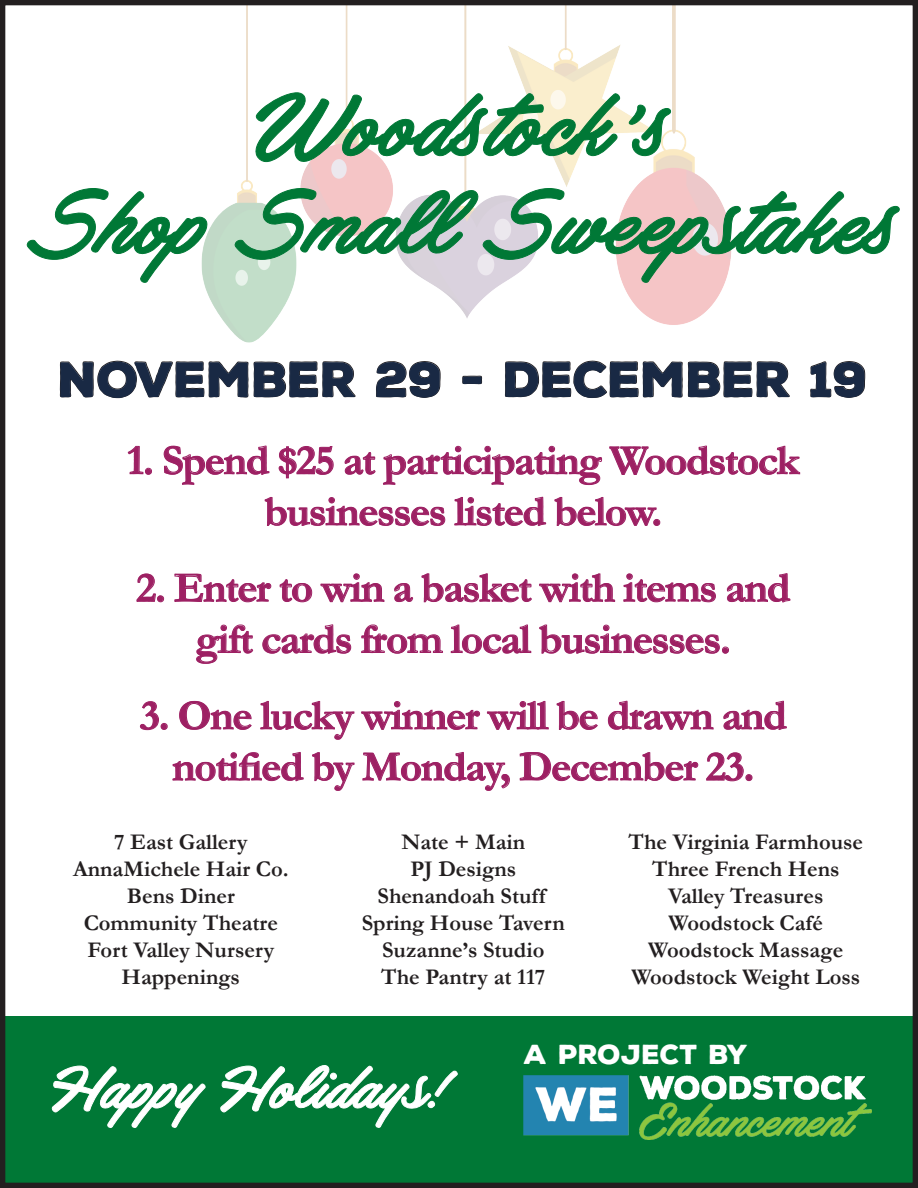
<style>
.page{position:relative;width:918px;height:1188px;background:#fff}
.page>*{position:absolute;margin:0;border:0;box-sizing:border-box;transform-origin:0 0}
.t1{font:102.6px "Haydon Brush";letter-spacing:.02em;color:#007836}
.t2{font:69.3px "Haydon Brush";letter-spacing:.02em;color:#fff}
.t3{font:900 48px "Nexa Rust Sans";letter-spacing:-.01em;color:#192944}
.t4{font:700 42.6px/51.2px "Garamond";letter-spacing:-.03em;color:#9d2063;text-align:center}
.t5{font:900 26.7px "Nexa Rust Sans";color:#fff}
.t6{font:700 22.5px "Garamond";color:#231f20}
</style>
<div class="page">
<div style="left:0;top:1016px;width:918px;height:172px;background:#007836"></div>
<img style="left:204px;top:6px;width:521px;height:337px">
<div style="left:0;top:0;width:918px;height:1188px;border:5px solid #231f20"></div>
<svg style="left:60px;top:360px;width:296px;height:38px"></svg>
<svg style="left:376px;top:361px;width:65px;height:37px"></svg>
<svg style="left:462px;top:375px;width:20px;height:9px"></svg>
<svg style="left:505px;top:360px;width:285px;height:38px"></svg>
<svg style="left:810px;top:361px;width:55px;height:37px"></svg>
<img style="left:523px;top:1075px;width:349px;height:64px">
<svg style="left:255px;top:92px;width:366px;height:72px"></svg>
<svg style="left:628px;top:103px;width:44px;height:54px"></svg>
<svg style="left:27px;top:188px;width:181px;height:95px"></svg>
<svg style="left:235px;top:188px;width:665px;height:95px"></svg>
<svg style="left:51px;top:1065px;width:155px;height:63px"></svg>
<svg style="left:220px;top:1065px;width:238px;height:63px"></svg>
<svg style="left:128px;top:446px;width:24px;height:29px"></svg>
<svg style="left:163px;top:445px;width:107px;height:40px"></svg>
<svg style="left:278px;top:446px;width:56px;height:33px"></svg>
<svg style="left:344px;top:452px;width:32px;height:23px"></svg>
<svg style="left:383px;top:446px;width:219px;height:39px"></svg>
<svg style="left:609px;top:445px;width:191px;height:30px"></svg>
<svg style="left:264px;top:497px;width:182px;height:29px"></svg>
<svg style="left:454px;top:496px;width:92px;height:30px"></svg>
<svg style="left:554px;top:497px;width:107px;height:29px"></svg>
<svg style="left:136px;top:573px;width:28px;height:30px"></svg>
<svg style="left:174px;top:574px;width:98px;height:29px"></svg>
<svg style="left:279px;top:580px;width:33px;height:23px"></svg>
<svg style="left:320px;top:573px;width:65px;height:29px"></svg>
<svg style="left:394px;top:583px;width:19px;height:19px"></svg>
<svg style="left:421px;top:573px;width:111px;height:30px"></svg>
<svg style="left:539px;top:573px;width:76px;height:29px"></svg>
<svg style="left:623px;top:573px;width:93px;height:30px"></svg>
<svg style="left:727px;top:573px;width:64px;height:30px"></svg>
<svg style="left:196px;top:624px;width:57px;height:40px"></svg>
<svg style="left:262px;top:624px;width:89px;height:30px"></svg>
<svg style="left:361px;top:624px;width:82px;height:30px"></svg>
<svg style="left:450px;top:624px;width:82px;height:30px"></svg>
<svg style="left:539px;top:624px;width:190px;height:30px"></svg>
<svg style="left:140px;top:701px;width:28px;height:29px"></svg>
<svg style="left:179px;top:701px;width:73px;height:29px"></svg>
<svg style="left:260px;top:701px;width:95px;height:39px"></svg>
<svg style="left:361px;top:701px;width:119px;height:29px"></svg>
<svg style="left:487px;top:701px;width:62px;height:29px"></svg>
<svg style="left:556px;top:701px;width:42px;height:29px"></svg>
<svg style="left:608px;top:700px;width:106px;height:30px"></svg>
<svg style="left:723px;top:700px;width:64px;height:30px"></svg>
<svg style="left:172px;top:752px;width:132px;height:29px"></svg>
<svg style="left:312px;top:752px;width:43px;height:39px"></svg>
<svg style="left:362px;top:752px;width:148px;height:39px"></svg>
<svg style="left:519px;top:752px;width:180px;height:29px"></svg>
<svg style="left:706px;top:752px;width:47px;height:30px"></svg>
<p class="t1" style="left:256px;top:72px;width:416px">Woodstock’s</p>
<p class="t1" style="left:27px;top:170px;width:874px">Shop Small Sweepstakes</p>
<p class="t3" style="left:58px;top:347px;width:811px">NOVEMBER 29 - DECEMBER 19</p>
<p class="t4" style="left:127px;top:435px;width:674px">1. Spend $25 at participating Woodstock businesses listed below.</p>
<p class="t4" style="left:136px;top:563px;width:656px">2. Enter to win a basket with items and gift cards from local businesses.</p>
<p class="t4" style="left:140px;top:690px;width:648px">3. One lucky winner will be drawn and notified by Monday, December 23.</p>
<p class="t6" style="left:114px;top:827px;width:135px">7 East Gallery</p>
<p class="t6" style="left:73px;top:854px;width:217px">AnnaMichele Hair Co.</p>
<p class="t6" style="left:127px;top:881px;width:109px">Bens Diner</p>
<p class="t6" style="left:84px;top:908px;width:196px">Community Theatre</p>
<p class="t6" style="left:87px;top:935px;width:188px">Fort Valley Nursery</p>
<p class="t6" style="left:122px;top:962px;width:120px">Happenings</p>
<p class="t6" style="left:401px;top:827px;width:125px">Nate + Main</p>
<p class="t6" style="left:410px;top:854px;width:107px">PJ Designs</p>
<p class="t6" style="left:378px;top:881px;width:169px">Shenandoah Stuff</p>
<p class="t6" style="left:362px;top:908px;width:205px">Spring House Tavern</p>
<p class="t6" style="left:382px;top:935px;width:164px">Suzanne’s Studio</p>
<p class="t6" style="left:381px;top:962px;width:166px">The Pantry at 117</p>
<p class="t6" style="left:628px;top:827px;width:236px">The Virginia Farmhouse</p>
<p class="t6" style="left:652px;top:854px;width:189px">Three French Hens</p>
<p class="t6" style="left:668px;top:881px;width:157px">Valley Treasures</p>
<p class="t6" style="left:669px;top:908px;width:156px">Woodstock Café</p>
<p class="t6" style="left:648px;top:935px;width:197px">Woodstock Massage</p>
<p class="t6" style="left:631px;top:962px;width:230px">Woodstock Weight Loss</p>
<p class="t2" style="left:52px;top:1051px;width:397px">Happy Holidays!</p>
<p class="t5" style="left:524px;top:1037px;width:226px">A PROJECT BY</p>
</div>
